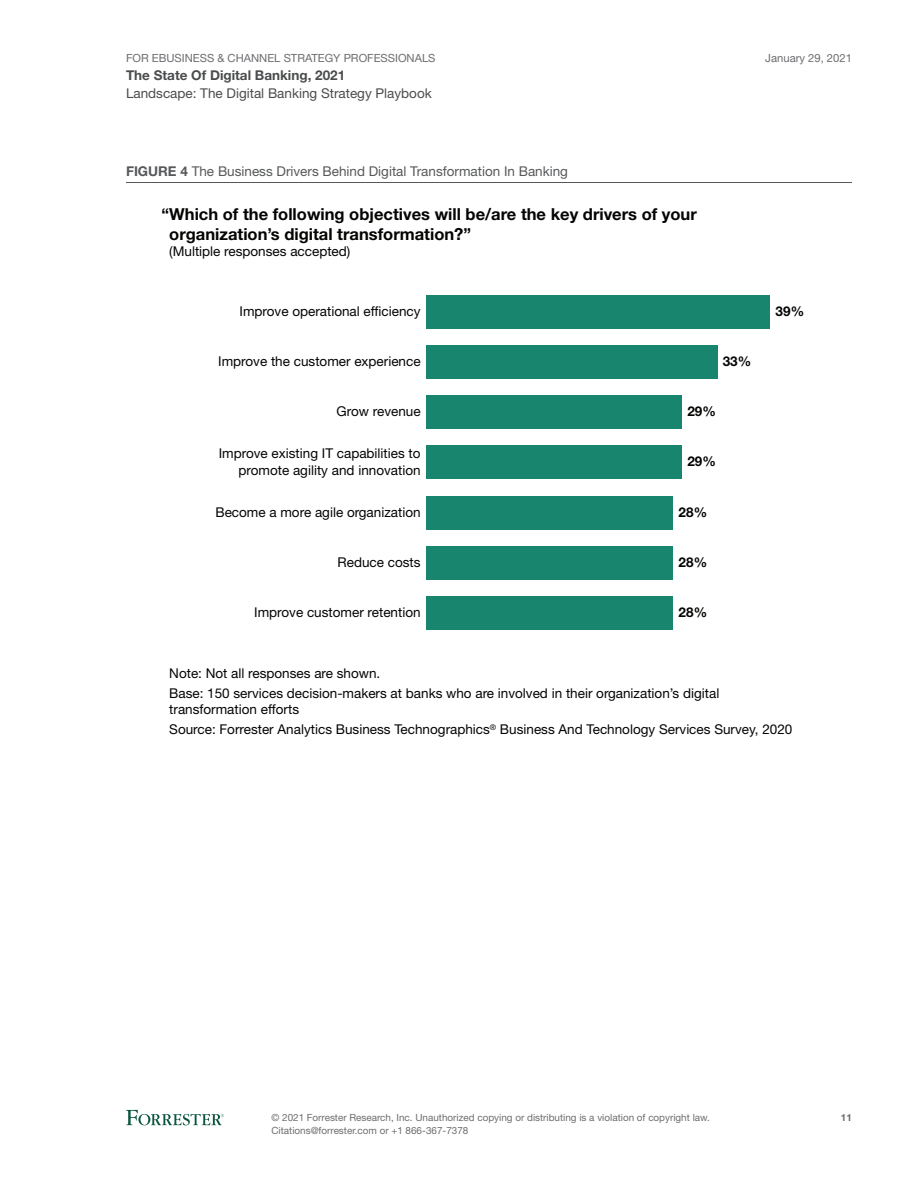
<style>
.page{position:relative;width:918px;height:1188px;background:#fff}
.page>*{position:absolute;margin:0;border:0;box-sizing:border-box;transform-origin:0 0}
.t1{font:700 16.5px/19.8px "Helvetica Neue LT Std";color:#040503}
.t2{font:13.5px/19.8px "Helvetica Neue LT Std";color:#040503}
.FigureFullPage{font:13.5px "Helvetica Neue LT Std";color:#57585a}
.t3{font:13.5px "Helvetica Neue LT Std";color:#4b4c4d}
.t4{font:700 13.5px "Helvetica Neue LT Std";color:#4b4c4d}
.t5{font:700 13.5px "Helvetica Neue LT Std";color:#040503}
.t6{font:11.25px "Helvetica Neue LT Std";color:#6c6d70}
.t7{font:9.9px/12.8px "Helvetica Neue LT Std";color:#6c6d70}
.t8{font:700 9.9px "Helvetica Neue LT Std";color:#6c6d70}
.s1{font-weight:700}
</style>
<div class="page">
<svg style="left:126px;top:1110px;width:98px;height:15px"></svg>
<hr style="left:126px;top:182px;width:726px;height:1px;background:#57585a">
<div style="left:426px;top:295px;width:344px;height:33px;background:#18856f"></div>
<div style="left:426px;top:345px;width:291px;height:34px;background:#18856f"></div>
<div style="left:426px;top:395px;width:256px;height:34px;background:#18856f"></div>
<div style="left:426px;top:446px;width:256px;height:33px;background:#18856f"></div>
<div style="left:426px;top:496px;width:247px;height:33px;background:#18856f"></div>
<div style="left:426px;top:546px;width:247px;height:34px;background:#18856f"></div>
<div style="left:426px;top:596px;width:247px;height:34px;background:#18856f"></div>
<p class="t6" style="left:126px;top:51px;width:311px">FOR EBUSINESS &amp; CHANNEL STRATEGY PROFESSIONALS</p>
<p class="t4" style="left:126px;top:67px;width:221px">The State Of Digital Banking, 2021</p>
<p class="t3" style="left:126px;top:85px;width:307px">Landscape: The Digital Banking Strategy Playbook</p>
<p class="t6" style="left:765px;top:51px;width:88px">January 29, 2021</p>
<p class="FigureFullPage" style="left:126px;top:163px;width:444px"><span class="s1">FIGURE 4</span> The Business Drivers Behind Digital Transformation In Banking</p>
<p class="t1" style="left:169px;top:204px;width:529px;text-indent:-8px">“Which of the following objectives will be/are the key drivers of your organization’s digital transformation?”</p>
<p class="t2" style="left:169px;top:241px;width:183px">(Multiple responses accepted)</p>
<p class="t2" style="left:240px;top:301px;width:183px">Improve operational efficiency</p>
<p class="t2" style="left:218px;top:351px;width:204px">Improve the customer experience</p>
<p class="t2" style="left:337px;top:401px;width:86px">Grow revenue</p>
<p class="t2" style="left:219px;top:445px;width:203px;line-height:16.5px;text-align:right">Improve existing IT capabilities to promote agility and innovation</p>
<p class="t2" style="left:215px;top:502px;width:207px">Become a more agile organization</p>
<p class="t2" style="left:338px;top:552px;width:85px">Reduce costs</p>
<p class="t2" style="left:254px;top:602px;width:168px">Improve customer retention</p>
<p class="t5" style="left:723px;top:353px;width:30px">33%</p>
<p class="t5" style="left:687px;top:403px;width:30px">29%</p>
<p class="t5" style="left:687px;top:453px;width:30px">29%</p>
<p class="t5" style="left:679px;top:504px;width:30px">28%</p>
<p class="t5" style="left:679px;top:554px;width:30px">28%</p>
<p class="t5" style="left:679px;top:604px;width:30px">28%</p>
<p class="t5" style="left:776px;top:303px;width:30px">39%</p>
<p class="t2" style="left:169px;top:663px;width:552px">Note: Not all responses are shown.<br>Base: 150 services decision-makers at banks who are involved in their organization’s digital</p>
<p class="t2" style="left:169px;top:700px;width:625px">transformation efforts<br>Source: Forrester Analytics Business Technographics<sup>®</sup> Business And Technology Services Survey, 2020</p>
<p class="t7" style="left:272px;top:1111px;width:440px">© 2021 Forrester Research, Inc. Unauthorized copying or distributing is a violation of copyright law.<br>Citations@forrester.com or +1 866-367-7378</p>
<p class="t8" style="left:841px;top:1112px;width:13px">11</p>
</div>
